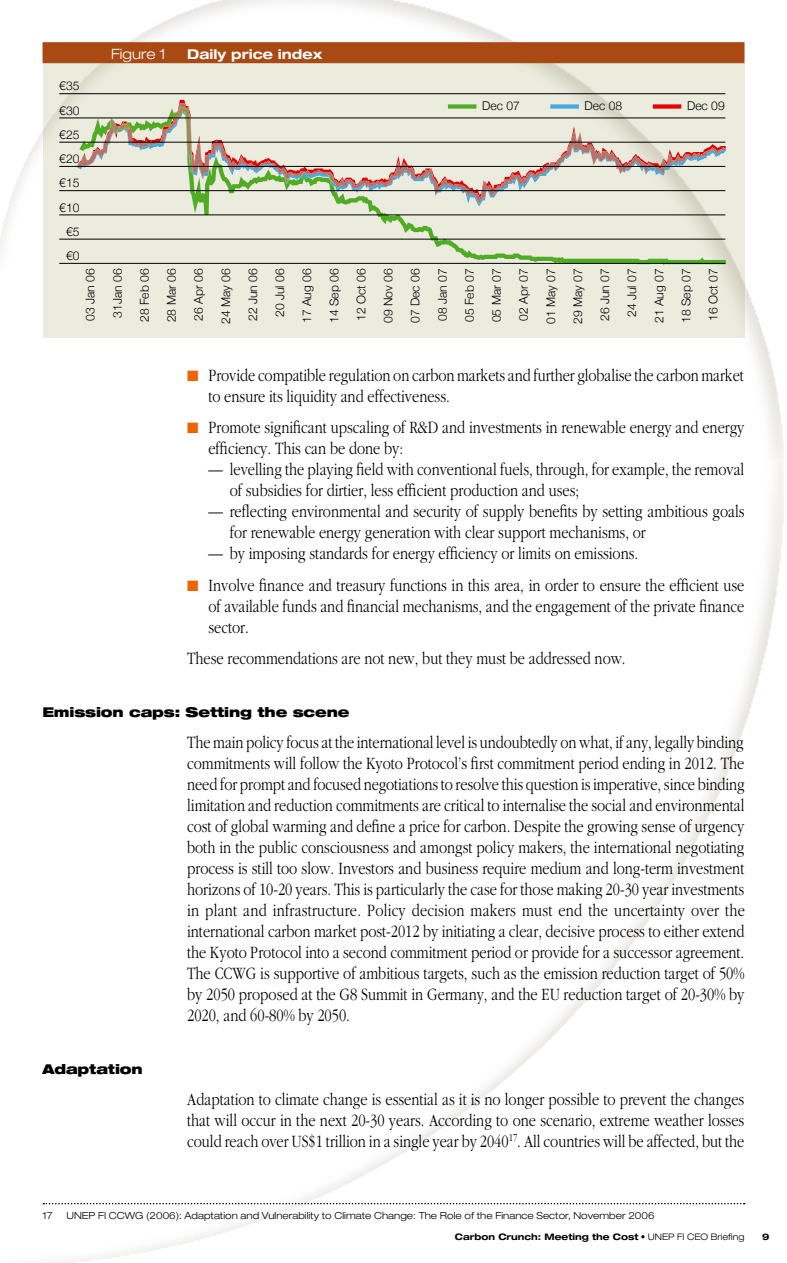
<style>
.page{position:relative;width:787px;height:1263px;background:#fff}
.page>*{position:absolute;margin:0;border:0;box-sizing:border-box;transform-origin:0 0}
.t1{font:300 18px/21px "Aplgaram";color:#000}
.t2{font:300 expanded 14.25px "Helvetica Neue";color:#fff}
.t3{font:900 expanded 13.5px "Helvetica Neue";letter-spacing:-.01em;color:#000}
.t4{font:700 expanded 13.5px "Helvetica Neue";color:#fff}
.t5{font:300 12.15px/24.3px "Helvetica Neue";color:#000;text-align:center}
.t6{font:300 expanded 9.75px "Helvetica Neue";color:#000}
.t7{font:700 expanded 9px "Helvetica Neue";color:#000}
.s1{color:#ec6500}
.s2{font-weight:300}
</style>
<div class="page">
<img style="left:0;top:0;width:784px;height:1263px">
<svg style="left:43px;top:1203px;width:701px;height:1px"></svg>
<div style="left:43px;top:43px;width:701px;height:295px;background:#ebecde"></div>
<svg style="left:77px;top:100px;width:649px;height:165px"></svg>
<hr style="left:59px;top:93px;width:666px;height:1px;background:#000">
<hr style="left:59px;top:118px;width:666px;height:1px;background:#000">
<hr style="left:59px;top:142px;width:666px;height:1px;background:#000">
<hr style="left:59px;top:166px;width:666px;height:1px;background:#000">
<hr style="left:59px;top:190px;width:666px;height:1px;background:#000">
<hr style="left:59px;top:215px;width:666px;height:1px;background:#000">
<hr style="left:59px;top:239px;width:666px;height:1px;background:#000">
<hr style="left:59px;top:263px;width:666px;height:1px;background:#000">
<div style="left:450px;top:104px;width:24px;height:5px;background:#50ac25"></div>
<div style="left:552px;top:104px;width:24px;height:5px;background:#46aae1"></div>
<div style="left:655px;top:104px;width:24px;height:5px;background:#e60004"></div>
<div style="left:43px;top:42px;width:701px;height:21px;background:#a94a14"></div>
<p class="t5" style="left:59px;top:74px;width:22px">€35 €30 €25 €20 €15 €10 €5 €0</p>
<p class="t2" style="left:111px;top:45px;width:56px">Figure 1</p>
<p class="t4" style="left:187px;top:46px;width:137px">Daily price index</p>
<p class="t5" style="left:482px;top:94px;width:39px">Dec 07</p>
<p class="t5" style="left:584px;top:94px;width:39px">Dec 08</p>
<p class="t5" style="left:687px;top:94px;width:39px">Dec 09</p>
<p class="t5" style="left:78px;top:321px;width:54px;rotate:-90deg">03 Jan 06</p>
<p class="t5" style="left:105px;top:318px;width:51px;rotate:-90deg">31Jan 06</p>
<p class="t5" style="left:132px;top:322px;width:55px;rotate:-90deg">28 Feb 06</p>
<p class="t5" style="left:159px;top:322px;width:55px;rotate:-90deg">28 Mar 06</p>
<p class="t5" style="left:186px;top:320px;width:54px;rotate:-90deg">26 Apr 06</p>
<p class="t5" style="left:213px;top:324px;width:57px;rotate:-90deg">24 May 06</p>
<p class="t5" style="left:240px;top:321px;width:54px;rotate:-90deg">22 Jun 06</p>
<p class="t5" style="left:267px;top:317px;width:50px;rotate:-90deg">20 Jul 06</p>
<p class="t5" style="left:294px;top:323px;width:56px;rotate:-90deg">17 Aug 06</p>
<p class="t5" style="left:321px;top:323px;width:56px;rotate:-90deg">14 Sep 06</p>
<p class="t5" style="left:349px;top:321px;width:54px;rotate:-90deg">12 Oct 06</p>
<p class="t5" style="left:376px;top:323px;width:56px;rotate:-90deg">09 Nov 06</p>
<p class="t5" style="left:403px;top:323px;width:56px;rotate:-90deg">07 Dec 06</p>
<p class="t5" style="left:430px;top:321px;width:54px;rotate:-90deg">08 Jan 07</p>
<p class="t5" style="left:457px;top:322px;width:55px;rotate:-90deg">05 Feb 07</p>
<p class="t5" style="left:484px;top:322px;width:55px;rotate:-90deg">05 Mar 07</p>
<p class="t5" style="left:511px;top:320px;width:54px;rotate:-90deg">02 Apr 07</p>
<p class="t5" style="left:538px;top:324px;width:57px;rotate:-90deg">01 May 07</p>
<p class="t5" style="left:565px;top:324px;width:57px;rotate:-90deg">29 May 07</p>
<p class="t5" style="left:592px;top:321px;width:54px;rotate:-90deg">26 Jun 07</p>
<p class="t5" style="left:619px;top:317px;width:50px;rotate:-90deg">24 Jul 07</p>
<p class="t5" style="left:646px;top:323px;width:56px;rotate:-90deg">21 Aug 07</p>
<p class="t5" style="left:673px;top:323px;width:56px;rotate:-90deg">18 Sep 07</p>
<p class="t5" style="left:700px;top:321px;width:54px;rotate:-90deg">16 Oct 07</p>
<p class="t1" style="left:208px;top:365px;width:537px;text-indent:-21px"><span class="s1">■</span> Provide compatible regulation on carbon markets and further globalise the carbon market to ensure its liquidity and effectiveness.</p>
<p class="t1" style="left:208px;top:417px;width:537px;text-indent:-21px"><span class="s1">■</span> Promote significant upscaling of R&amp;D and investments in renewable energy and energy efficiency. This can be done by:</p>
<p class="t1" style="left:230px;top:459px;width:516px;text-indent:-21px">— levelling the playing field with conventional fuels, through, for example, the removal of subsidies for dirtier, less efficient production and uses;</p>
<p class="t1" style="left:230px;top:501px;width:516px;text-indent:-21px">— reflecting environmental and security of supply benefits by setting ambitious goals for renewable energy generation with clear support mechanisms, or</p>
<p class="t1" style="left:208px;top:543px;width:431px">— by imposing standards for energy efficiency or limits on emissions.</p>
<p class="t1" style="left:208px;top:575px;width:537px;text-align:justify;text-indent:-21px"><span class="s1">■</span> Involve finance and treasury functions in this area, in order to ensure the efficient use of available funds and financial mechanisms, and the engagement of the private finance sector.</p>
<p class="t1" style="left:187px;top:648px;width:440px">These recommendations are not new, but they must be addressed now.</p>
<p class="t3" style="left:43px;top:703px;width:308px">Emission caps: Setting the scene</p>
<p class="t1" style="left:187px;top:732px;width:559px;text-align:justify">The main policy focus at the international level is undoubtedly on what, if any, legally binding commitments will follow the Kyoto Protocol’s first commitment period ending in 2012. The need for prompt and focused negotiations to resolve this question is imperative, since binding limitation and reduction commitments are critical to internalise the social and environmental cost of global warming and define a price for carbon. Despite the growing sense of urgency both in the public consciousness and amongst policy makers, the international negotiating process is still too slow. Investors and business require medium and long-term investment horizons of 10-20 years. This is particularly the case for those making 20-30 year investments in plant and infrastructure. Policy decision makers must end the uncertainty over the international carbon market post-2012 by initiating a clear, decisive process to either extend the Kyoto Protocol into a second commitment period or provide for a successor agreement.<br>The CCWG is supportive of ambitious targets, such as the emission reduction target of 50% by 2050 proposed at the G8 Summit in Germany, and the EU reduction target of 20-30% by 2020, and 60-80% by 2050.</p>
<p class="t3" style="left:43px;top:1060px;width:102px">Adaptation</p>
<p class="t1" style="left:187px;top:1089px;width:559px;text-align:justify">Adaptation to climate change is essential as it is no longer possible to prevent the changes that will occur in the next 20-30 years. According to one scenario, extreme weather losses could reach over US$1 trillion in a single year by 2040<sup>17</sup>. All countries will be affected, but the</p>
<p class="t6" style="left:43px;top:1210px;width:12px">17</p>
<p class="t6" style="left:66px;top:1210px;width:589px">UNEP FI CCWG (2006): Adaptation and Vulnerability to Climate Change: The Role of the Finance Sector, November 2006</p>
<p class="t7" style="left:455px;top:1231px;width:291px">Carbon Crunch: Meeting the Cost <span class="s2">• UNEP FI CEO Briefing</span></p>
<p class="t7" style="left:762px;top:1231px;width:9px">9</p>
</div>
